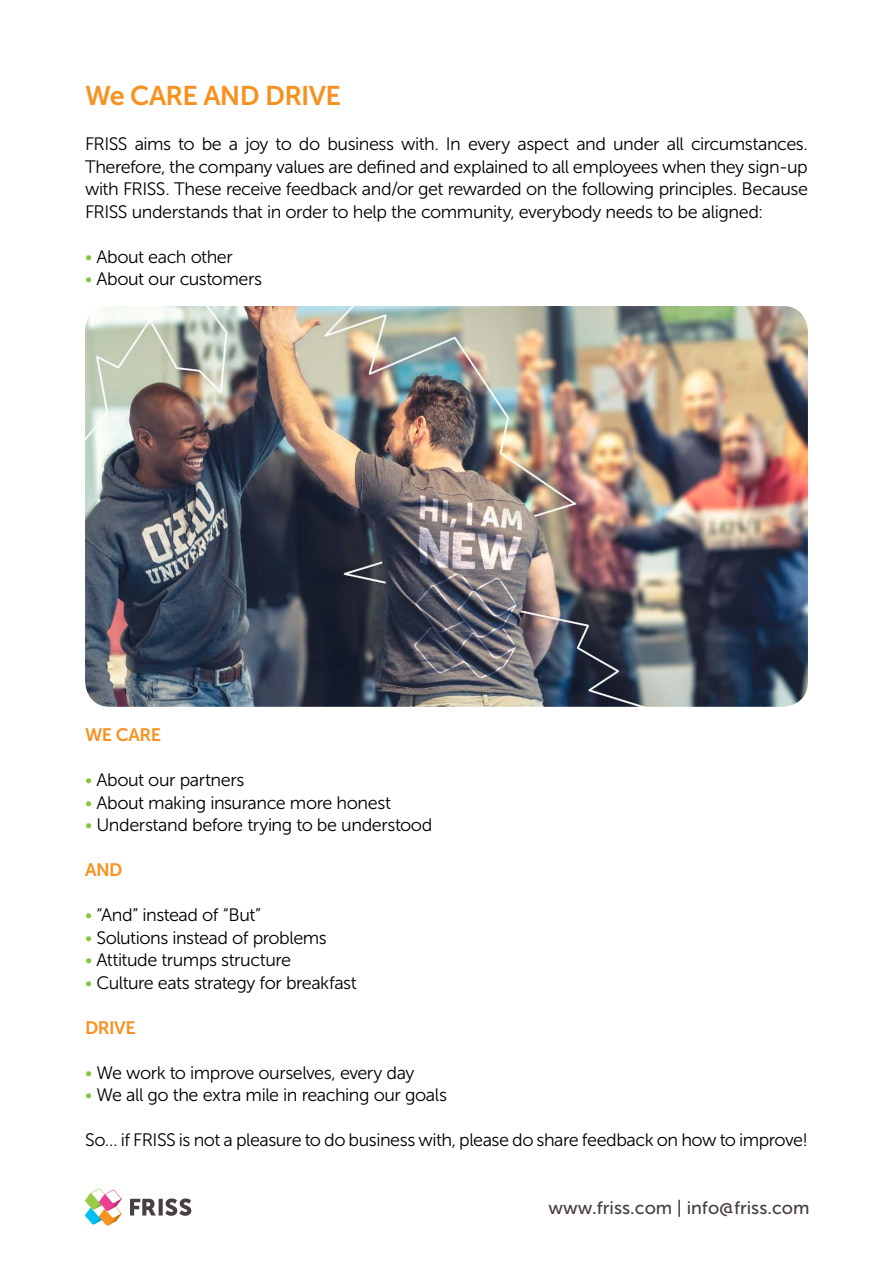
<style>
.page{position:relative;width:893px;height:1263px;background:#fff}
.page>*{position:absolute;margin:0;border:0;box-sizing:border-box;transform-origin:0 0}
.t1{font:27px "Museo Sans 700";letter-spacing:-.025em;color:#f79221}
.t2{font:18px/22.5px "Museo Sans 300";letter-spacing:-.025em;color:#000;text-align:justify}
.t3{font:18px "Museo Sans 500";color:#493e3f}
.t4{font:18px "Museo Sans 700";letter-spacing:-.025em;color:#f79221}
.s1{color:#85c441}
</style>
<div class="page">
<svg style="left:130px;top:1198px;width:61px;height:18px"></svg>
<svg style="left:85px;top:1188px;width:37px;height:38px"></svg>
<img style="left:85px;top:306px;width:723px;height:401px">
<h1 class="t1" style="left:85px;top:81px;width:258px">We CARE AND DRIVE</h1>
<p class="t2" style="left:85px;top:133px;width:724px">FRISS aims to be a joy to do business with. In every aspect and under all circumstances.<br>Therefore, the company values are defined and explained to all employees when they sign-up with FRISS. These receive feedback and/or get rewarded on the following principles. Because FRISS understands that in order to help the community, everybody needs to be aligned:</p>
<p class="t2" style="left:85px;top:245px;width:149px"><span class="s1">•</span> About each other</p>
<p class="t2" style="left:85px;top:268px;width:179px"><span class="s1">•</span> About our customers</p>
<p class="t4" style="left:85px;top:725px;width:78px">WE CARE</p>
<p class="t2" style="left:85px;top:769px;width:161px"><span class="s1">•</span> About our partners</p>
<p class="t2" style="left:85px;top:791px;width:307px"><span class="s1">•</span> About making insurance more honest</p>
<p class="t2" style="left:85px;top:814px;width:349px"><span class="s1">•</span> Understand before trying to be understood</p>
<p class="t4" style="left:85px;top:860px;width:39px">AND</p>
<p class="t2" style="left:85px;top:904px;width:178px"><span class="s1">•</span> “And” instead of “But”</p>
<p class="t2" style="left:85px;top:926px;width:243px"><span class="s1">•</span> Solutions instead of problems</p>
<p class="t2" style="left:85px;top:949px;width:208px"><span class="s1">•</span> Attitude trumps structure</p>
<p class="t2" style="left:85px;top:971px;width:273px"><span class="s1">•</span> Culture eats strategy for breakfast</p>
<p class="t4" style="left:85px;top:1017px;width:52px">DRIVE</p>
<p class="t2" style="left:85px;top:1061px;width:331px"><span class="s1">•</span> We work to improve ourselves, every day</p>
<p class="t2" style="left:85px;top:1084px;width:364px"><span class="s1">•</span> We all go the extra mile in reaching our goals</p>
<p class="t2" style="left:85px;top:1129px;width:724px">So… if FRISS is not a pleasure to do business with, please do share feedback on how to improve!</p>
<p class="t3" style="left:549px;top:1198px;width:262px">www.friss.com | info@friss.com</p>
</div>
